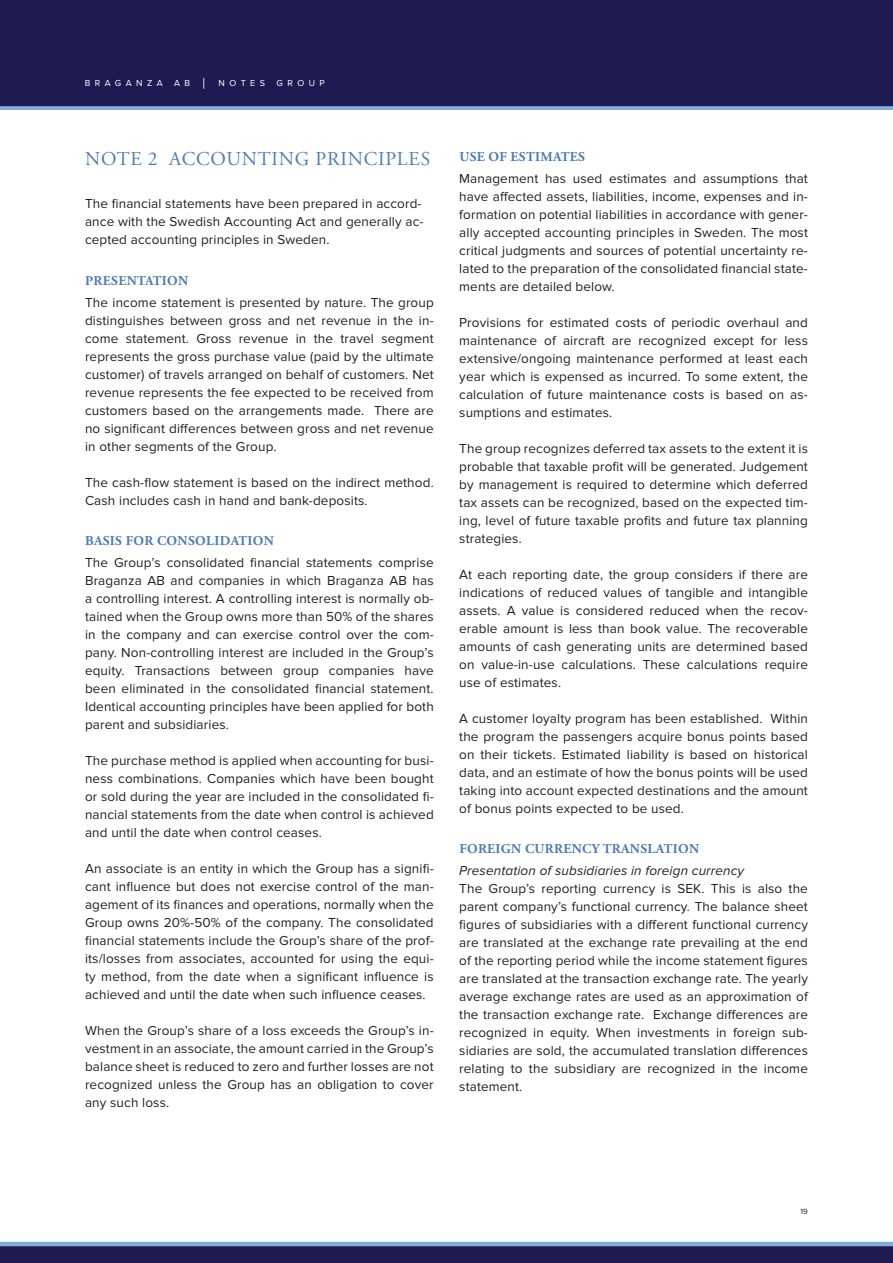
<style>
.page{position:relative;width:893px;height:1263px;background:#fff}
.page>*{position:absolute;margin:0;border:0;box-sizing:border-box;transform-origin:0 0}
.t1{font:19.5px "Adobe Garamond Pro";letter-spacing:.04em;color:#4d7cb6}
.t2{font:13.5px/18px "Proxima Nova";letter-spacing:.01em;color:#241f1f;text-align:justify}
.t3{font:700 13.5px "Adobe Garamond Pro";letter-spacing:.025em;color:#4d7cb6}
.t4{font:italic 13.5px "Proxima Nova";letter-spacing:.01em;color:#241f1f}
.t5{font:9px "Proxima Nova";color:#fff}
.t6{font:9px "Arial";color:#fff}
.t7{font:7.8px "Proxima Nova";color:#241f1f}
</style>
<div class="page">
<div style="left:0;top:0;width:893px;height:111px;background:#201a52"></div>
<div style="left:0;top:1242px;width:893px;height:21px;background:#201a52"></div>
<hr style="left:0;top:1242px;width:893px;height:4px;background:#86abdb">
<div style="left:0;top:106px;width:893px;height:5px;background:#86abdb"></div>
<p class="t5" style="left:85px;top:78px;width:21px">B raganza</p>
<p class="t5" style="left:174px;top:78px;width:9px">ab</p>
<p class="t6" style="left:202px;top:77px;width:7px">│</p>
<p class="t5" style="left:219px;top:78px;width:11px">notes</p>
<p class="t5" style="left:276px;top:78px;width:11px">group</p>
<h1 class="t1" style="left:85px;top:147px;width:99px">NOTE 2 ACC</h1>
<h1 class="t1" style="left:210px;top:147px;width:217px">OUNTING PRINCIPLES</h1>
<p class="t2" style="left:85px;top:195px;width:340px;text-align:left">The financial statements have been prepared in accord&shy;ance with the Swedish Accounting Act and generally ac&shy;cepted accounting principles in Sweden.</p>
<p class="t3" style="left:85px;top:272px;width:105px">PRESENTATION</p>
<p class="t2" style="left:85px;top:294px;width:350px">The income statement is presented by nature. The group distinguishes between gross and net revenue in the in&shy;come statement. Gross revenue in the travel segment represents the gross purchase value (paid by the ultimate customer) of travels arranged on behalf of customers. Net revenue represents the fee expected to be received from customers based on the arrangements made. There are no significant differences between gross and net revenue in other segments of the Group.</p>
<p class="t2" style="left:85px;top:474px;width:350px">The cash-flow statement is based on the indirect method.<br>Cash includes cash in hand and bank-deposits.</p>
<p class="t3" style="left:85px;top:533px;width:190px">BASIS FOR CONSOLIDATION</p>
<p class="t2" style="left:85px;top:554px;width:350px">The Group’s consolidated financial statements comprise Braganza AB and companies in which Braganza AB has a controlling interest. A controlling interest is normally ob&shy;tained when the Group owns more than 50% of the shares in the company and can exercise control over the com&shy;pany. Non-controlling interest are included in the Group’s equity. Transactions between group companies have been eliminated in the consolidated financial statement.<br>Identical accounting principles have been applied for both parent and subsidiaries.</p>
<p class="t2" style="left:85px;top:752px;width:350px">The purchase method is applied when accounting for busi&shy;ness combinations. Companies which have been bought or sold during the year are included in the consolidated fi&shy;nancial statements from the date when control is achieved and until the date when control ceases.</p>
<p class="t2" style="left:85px;top:860px;width:350px">An associate is an entity in which the Group has a signifi&shy;cant influence but does not exercise control of the man&shy;agement of its finances and operations, normally when the Group owns 20%-50% of the company. The consolidated financial statements include the Group’s share of the prof&shy;its/losses from associates, accounted for using the equi&shy;ty method, from the date when a significant influence is achieved and until the date when such influence ceases.</p>
<p class="t2" style="left:85px;top:1022px;width:350px">When the Group’s share of a loss exceeds the Group’s in&shy;vestment in an associate, the amount carried in the Group’s balance sheet is reduced to zero and further losses are not recognized unless the Group has an obligation to cover any such loss.</p>
<p class="t3" style="left:459px;top:148px;width:127px">USE OF ESTIMATES</p>
<p class="t2" style="left:459px;top:170px;width:350px">Management has used estimates and assumptions that have affected assets, liabilities, income, expenses and in&shy;formation on potential liabilities in accordance with gener&shy;ally accepted accounting principles in Sweden. The most critical judgments and sources of potential uncertainty re&shy;lated to the preparation of the consolidated financial state&shy;ments are detailed below.</p>
<p class="t2" style="left:459px;top:314px;width:350px">Provisions for estimated costs of periodic overhaul and maintenance of aircraft are recognized except for less extensive/ongoing maintenance performed at least each year which is expensed as incurred. To some extent, the calculation of future maintenance costs is based on as&shy;sumptions and estimates.</p>
<p class="t2" style="left:459px;top:440px;width:350px">The group recognizes deferred tax assets to the extent it is probable that taxable profit will be generated. Judgement by management is required to determine which deferred tax assets can be recognized, based on the expected tim&shy;ing, level of future taxable profits and future tax planning strategies.</p>
<p class="t2" style="left:459px;top:565px;width:350px">At each reporting date, the group considers if there are indications of reduced values of tangible and intangible assets. A value is considered reduced when the recov&shy;erable amount is less than book value. The recoverable amounts of cash generating units are determined based on value-in-use calculations. These calculations require use of estimates.</p>
<p class="t2" style="left:459px;top:709px;width:350px">A customer loyalty program has been established. Within the program the passengers acquire bonus points based on their tickets. Estimated liability is based on historical data, and an estimate of how the bonus points will be used taking into account expected destinations and the amount of bonus points expected to be used.</p>
<p class="t3" style="left:459px;top:841px;width:241px">FOREIGN CURRENCY TRANSLATION</p>
<p class="t4" style="left:459px;top:863px;width:286px">Presentation of subsidiaries in foreign currency</p>
<p class="t2" style="left:459px;top:880px;width:350px">The Group’s reporting currency is SEK. This is also the parent company’s functional currency. The balance sheet figures of subsidiaries with a different functional currency are translated at the exchange rate prevailing at the end of the reporting period while the income statement figures are translated at the transaction exchange rate. The yearly average exchange rates are used as an approximation of the transaction exchange rate. Exchange differences are recognized in equity. When investments in foreign sub&shy;sidiaries are sold, the accumulated translation differences relating to the subsidiary are recognized in the income statement.</p>
<p class="t7" style="left:800px;top:1207px;width:9px">19</p>
</div>
